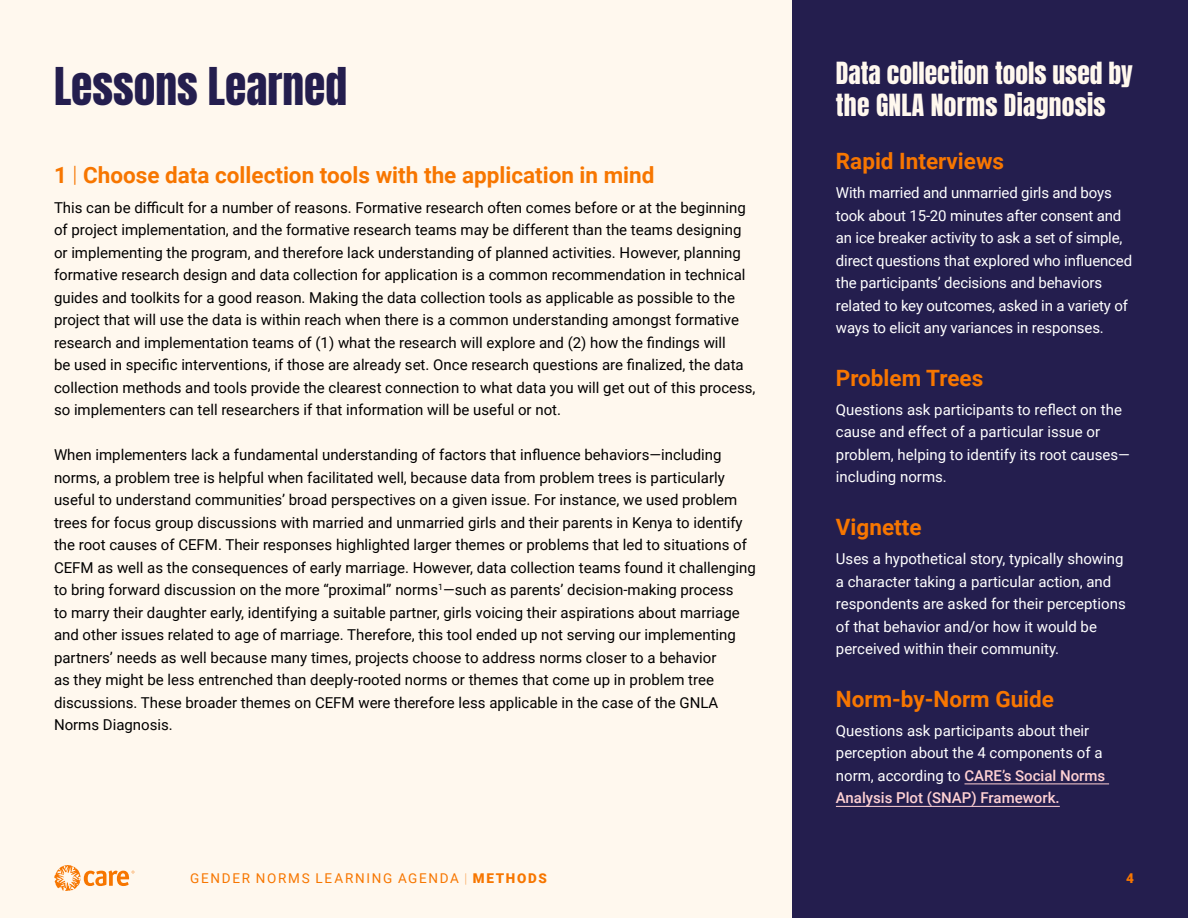
<style>
.page{position:relative;width:1188px;height:918px;background:#fff8ee}
.page>*{position:absolute;margin:0;border:0;box-sizing:border-box;transform-origin:0 0}
.t1{font:43.5px "Anton";color:#241e4e}
.t2{font:25.5px/32.4px "Anton";color:#fff8ee}
.t3{font:700 22.5px "Roboto";color:#f77600}
.Body{font:15px/22.5px "Roboto";color:#000}
.Body-2{font:15px/22.5px "Roboto";color:#fff}
.t4{font:13.5px "Roboto";letter-spacing:.125em;color:#f77600}
.t5{font:900 13.5px "Roboto";color:#f77600}
.s1{font-weight:300}
.s2{font-weight:500;color:#ffd1d3}
.s3{font-weight:100}
.s4{font-weight:900}
</style>
<div class="page">
<div style="left:793px;top:0;width:395px;height:918px;background:#241e4e"></div>
<svg style="left:54px;top:865px;width:80px;height:26px"></svg>
<hr style="left:965px;top:784px;width:144px;height:1px;background:#ffd1d3">
<hr style="left:836px;top:806px;width:224px;height:1px;background:#ffd1d3">
<h1 class="t1" style="left:54px;top:65px;width:295px">Lessons Learned</h1>
<h2 class="t3" style="left:54px;top:160px;width:602px">1 <span class="s1">|</span> Choose data collection tools with the application in mind</h2>
<p class="Body" style="left:54px;top:195px;width:703px">This can be difficult for a number of reasons. Formative research often comes before or at the beginning of project implementation, and the formative research teams may be different than the teams designing or implementing the program, and therefore lack understanding of planned activities. However, planning formative research design and data collection for application is a common recommendation in technical guides and toolkits for a good reason. Making the data collection tools as applicable as possible to the project that will use the data is within reach when there is a common understanding amongst formative research and implementation teams of (1) what the research will explore and (2) how the findings will<br>be used in specific interventions, if those are already set. Once research questions are finalized, the data collection methods and tools provide the clearest connection to what data you will get out of this process, so implementers can tell researchers if that information will be useful or not.</p>
<p class="Body" style="left:54px;top:443px;width:703px">When implementers lack a fundamental understanding of factors that influence behaviors—including norms, a problem tree is helpful when facilitated well, because data from problem trees is particularly useful to understand communities’ broad perspectives on a given issue. For instance, we used problem trees for focus group discussions with married and unmarried girls and their parents in Kenya to identify the root causes of CEFM. Their responses highlighted larger themes or problems that led to situations of CEFM as well as the consequences of early marriage. However, data collection teams found it challenging to bring forward discussion on the more “proximal” norms<sup>1</sup>—such as parents’ decision-making process<br>to marry their daughter early, identifying a suitable partner, girls voicing their aspirations about marriage and other issues related to age of marriage. Therefore, this tool ended up not serving our implementing partners’ needs as well because many times, projects choose to address norms closer to a behavior<br>as they might be less entrenched than deeply-rooted norms or themes that come up in problem tree discussions. These broader themes on CEFM were therefore less applicable in the case of the GNLA Norms Diagnosis.</p>
<h1 class="t2" style="left:836px;top:59px;width:299px">Data collection tools used by the GNLA Norms Diagnosis</h1>
<h2 class="t3" style="left:836px;top:145px;width:170px">Rapid Interviews</h2>
<p class="Body-2" style="left:836px;top:181px;width:298px">With married and unmarried girls and boys took about 15-20 minutes after consent and an ice breaker activity to ask a set of simple, direct questions that explored who influenced the participants’ decisions and behaviors related to key outcomes, asked in a variety of ways to elicit any variances in responses.</p>
<h2 class="t3" style="left:836px;top:362px;width:149px">Problem Trees</h2>
<p class="Body-2" style="left:836px;top:398px;width:295px">Questions ask participants to reflect on the cause and effect of a particular issue or problem, helping to identify its root causes— including norms.</p>
<h2 class="t3" style="left:836px;top:511px;width:87px">Vignette</h2>
<p class="Body-2" style="left:836px;top:547px;width:291px">Uses a hypothetical story, typically showing a character taking a particular action, and respondents are asked for their perceptions of that behavior and/or how it would be perceived within their community.</p>
<h2 class="t3" style="left:836px;top:683px;width:220px">Norm-by-Norm Guide</h2>
<p class="Body-2" style="left:836px;top:719px;width:271px">Questions ask participants about their perception about the 4 components of a norm, according to <span class="s2">CARE’s Social Norms Analysis Plot (SNAP) Framework.</span></p>
<p class="t4" style="left:190px;top:868px;width:358px">GENDER NORMS LEARNING AGENDA <span class="s3">|</span> <span class="s4">METHODS</span></p>
<p class="t5" style="left:1126px;top:869px;width:9px">4</p>
</div>
